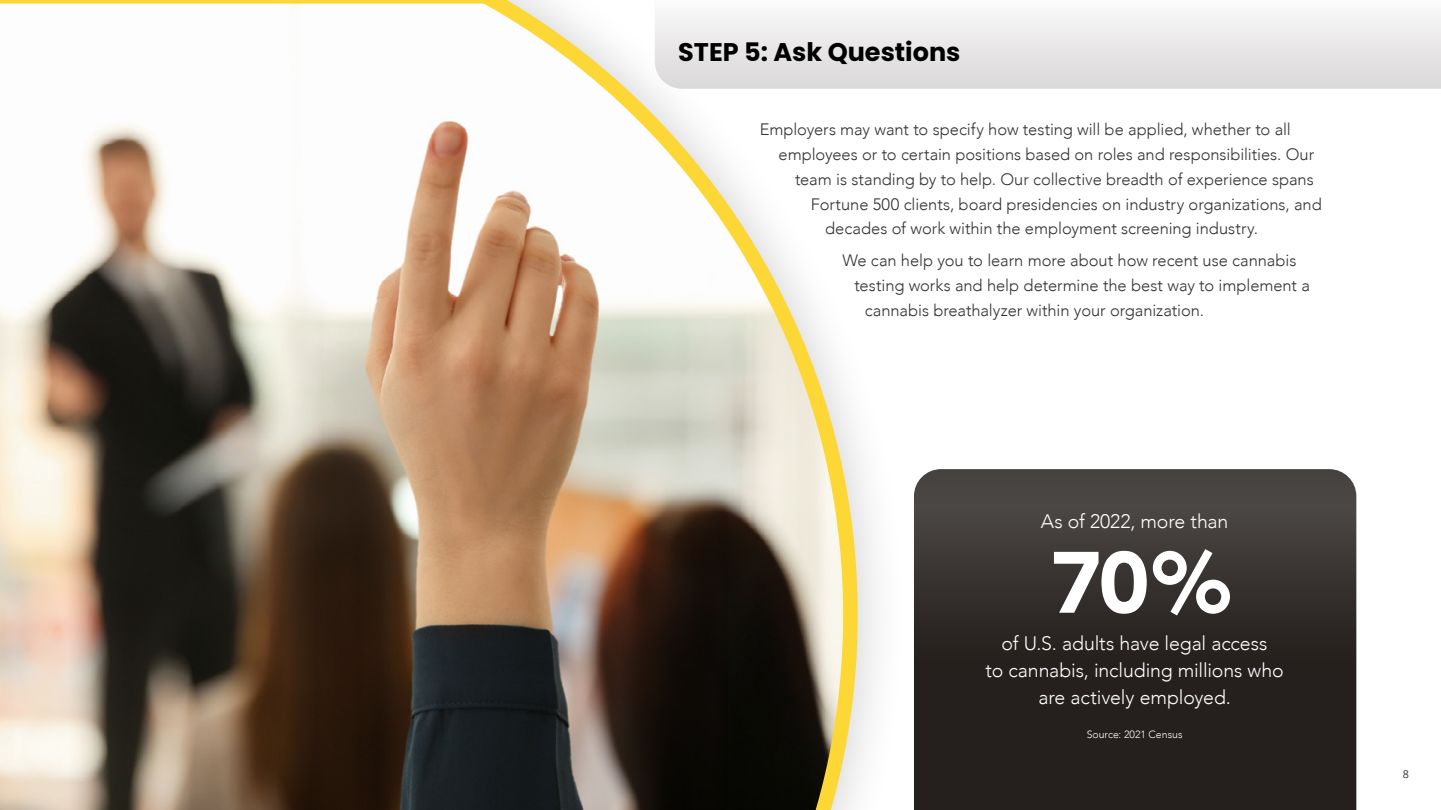
<style>
.page{position:relative;width:1441px;height:810px;background:#fff}
.page>*{position:absolute;margin:0;border:0;box-sizing:border-box;transform-origin:0 0}
.t1{font:900 85.95px "Avenir";color:#fff}
.t2{font:700 25.5px "Poppins";color:#000}
.t3{font:300 19.5px/27px "Avenir";letter-spacing:-.005em;color:#fff;text-align:center}
.t4{font:300 16.5px "Avenir";letter-spacing:-.005em;color:#323434}
.t5{font:10.88px "Open Sans";color:#323434}
.t6{font:300 10.5px "Avenir";color:#fff}
</style>
<div class="page">
<svg style="left:914px;top:469px;width:442px;height:341px;background:#312c29"></svg>
<div style="left:0;top:0;width:909px;height:810px;background:#000;opacity:.2"></div>
<img style="left:0;top:0;width:857px;height:810px">
<svg style="left:654px;top:0;width:786px;height:89px"></svg>
<h2 class="t2" style="left:678px;top:38px;width:284px">STEP 5: Ask Questions</h2>
<p class="t4" style="left:759px;top:120px;width:532px">Employers may want to specify how testing will be applied, whether to all</p>
<p class="t4" style="left:778px;top:145px;width:537px">employees or to certain positions based on roles and responsibilities. Our</p>
<p class="t4" style="left:795px;top:169px;width:520px">team is standing by to help. Our collective breadth of experience spans</p>
<p class="t4" style="left:810px;top:194px;width:512px">Fortune 500 clients, board presidencies on industry organizations, and</p>
<p class="t4" style="left:825px;top:219px;width:434px">decades of work within the employment screening industry.</p>
<p class="t4" style="left:842px;top:251px;width:455px">We can help you to learn more about how recent use cannabis</p>
<p class="t4" style="left:854px;top:275px;width:457px">testing works and help determine the best way to implement a</p>
<p class="t4" style="left:864px;top:300px;width:340px">cannabis breathalyzer within your organization.</p>
<p class="t3" style="left:1040px;top:508px;width:189px">As of 2022, more than</p>
<h1 class="t1" style="left:1050px;top:509px;width:181px">70%</h1>
<p class="t3" style="left:985px;top:630px;width:299px">of U.S. adults have legal access<br>to cannabis, including millions who are actively employed.</p>
<p class="t6" style="left:1086px;top:729px;width:97px">Source: 2021 Census</p>
<p class="t5" style="left:1402px;top:766px;width:8px">8</p>
</div>
